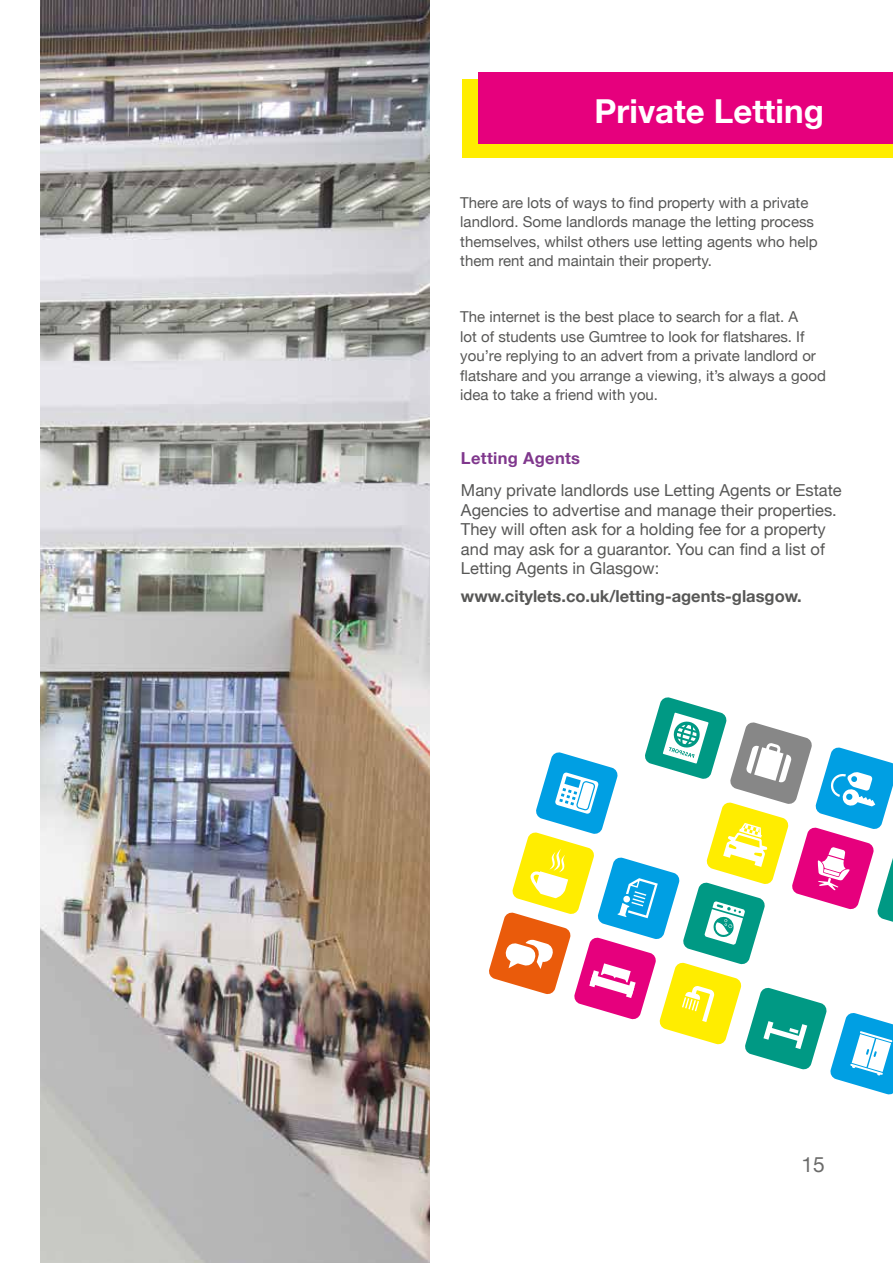
<style>
.page{position:relative;width:893px;height:1263px;background:#fff}
.page>*{position:absolute;margin:0;border:0;box-sizing:border-box;transform-origin:0 0}
.t1{font:700 33px "Helvetica Neue";color:#fff}
.t2{font:21px "Helvetica Neue";color:#6b6b6a}
.t3{font:16.5px/19.5px "Helvetica Neue";color:#575756}
.t4{font:700 16.5px "Helvetica Neue";color:#575756}
.t5{font:700 16.5px "Helvetica Neue";letter-spacing:.02em;color:#80388d}
.t6{font:15px/19.5px "Helvetica Neue";color:#575756}
</style>
<div class="page">
<div style="left:463px;top:79px;width:430px;height:79px;background:#ffed00"></div>
<div style="left:478px;top:72px;width:415px;height:72px;background:#e6007d"></div>
<img style="left:40px;top:0;width:389px;height:1263px">
<svg style="left:489px;top:697px;width:404px;height:398px"></svg>
<h1 class="t1" style="left:595px;top:85px;width:231px">Private Letting</h1>
<p class="t6" style="left:460px;top:194px;width:359px">There are lots of ways to find property with a private landlord. Some landlords manage the letting process themselves, whilst others use letting agents who help them rent and maintain their property.</p>
<p class="t6" style="left:460px;top:308px;width:367px">The internet is the best place to search for a flat. A<br>lot of students use Gumtree to look for flatshares. If you’re replying to an advert from a private landlord or flatshare and you arrange a viewing, it’s always a good idea to take a friend with you.</p>
<p class="t5" style="left:461px;top:445px;width:121px">Letting Agents</p>
<p class="t3" style="left:461px;top:481px;width:382px">Many private landlords use Letting Agents or Estate Agencies to advertise and manage their properties.<br>They will often ask for a holding fee for a property and may ask for a guarantor. You can find a list of Letting Agents in Glasgow:</p>
<p class="t4" style="left:461px;top:583px;width:342px">www.citylets.co.uk/letting-agents-glasgow.</p>
<h2 class="t2" style="left:802px;top:1150px;width:25px">15</h2>
</div>
